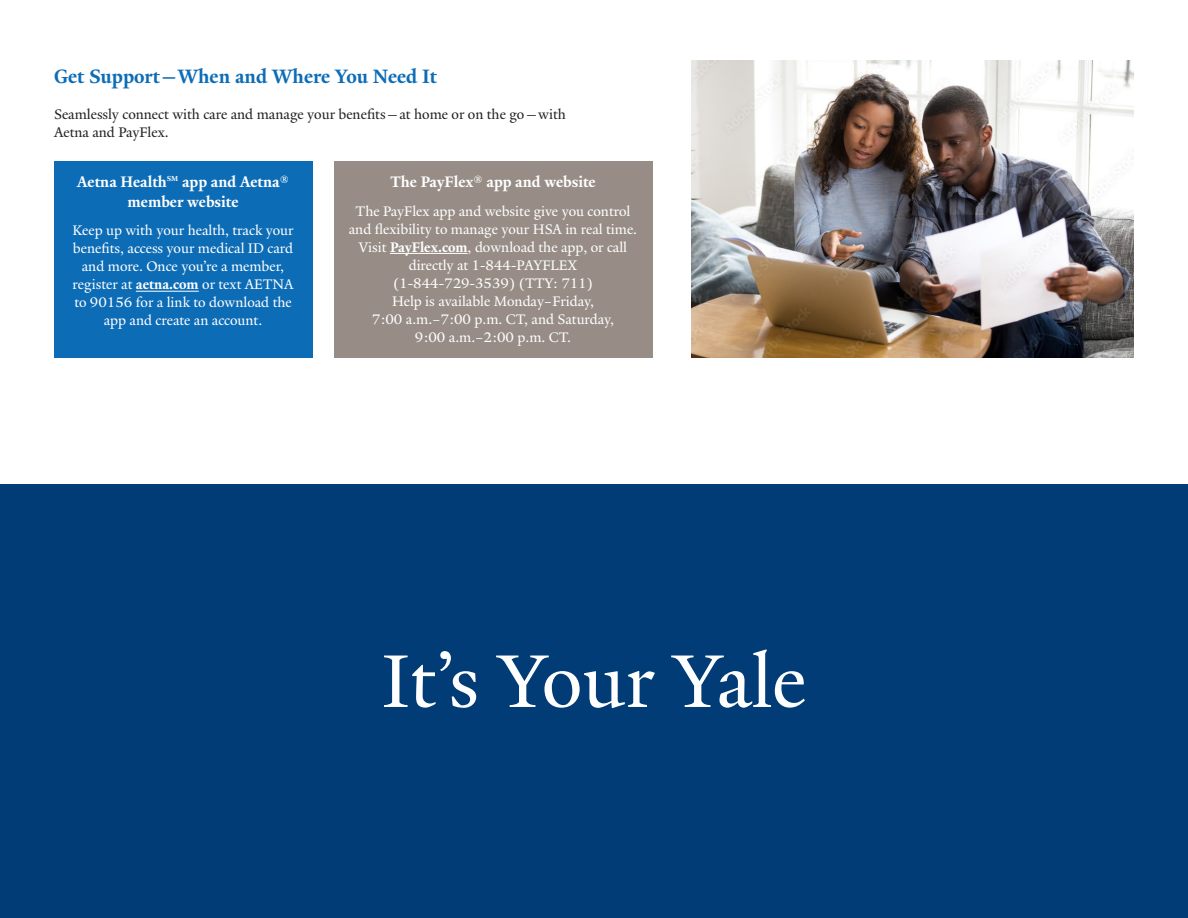
<style>
.page{position:relative;width:1188px;height:918px;background:#fff}
.page>*{position:absolute;margin:0;border:0;box-sizing:border-box;transform-origin:0 0}
.t1{font:81px "Yale New";color:#fff}
.t2{font:700 21px "Yale New";color:#0d6cb6}
.Header_2{font:700 16.5px/19.8px "Yale New";color:#fff;text-align:center}
.Body_copy{font:15px/18px "Yale New";color:#fff;text-align:center}
.t3{font:15px/18px "Yale New";color:#231f20}
.s1{font-weight:700}
</style>
<div class="page">
<img style="left:692px;top:60px;width:442px;height:298px">
<div style="left:54px;top:161px;width:258px;height:197px;background:#0d6cb6"></div>
<hr style="left:136px;top:291px;width:63px;height:1px;background:#fff">
<div style="left:334px;top:161px;width:318px;height:197px;background:#978d86"></div>
<hr style="left:390px;top:253px;width:78px;height:1px;background:#fff">
<div style="left:0;top:485px;width:1188px;height:433px;background:#013c76"></div>
<p class="t2" style="left:54px;top:64px;width:384px">Get Support—When and Where You Need It</p>
<p class="t3" style="left:54px;top:105px;width:513px">Seamlessly connect with care and manage your benefits—at home or on the go—with<br>Aetna and PayFlex.</p>
<p class="Header_2" style="left:77px;top:172px;width:213px">Aetna Health<sup>SM</sup> app and Aetna® member website</p>
<p class="Body_copy" style="left:72px;top:222px;width:223px">Keep up with your health, track your benefits, access your medical ID card and more. Once you’re a member, register at <span class="s1">aetna.com</span> or text AETNA to 90156 for a link to download the app and create an account.</p>
<p class="Header_2" style="left:390px;top:172px;width:207px">The PayFlex® app and website</p>
<p class="Body_copy" style="left:349px;top:202px;width:290px">The PayFlex app and website give you control and flexibility to manage your HSA in real time.<br>Visit <span class="s1">PayFlex.com</span>, download the app, or call directly at 1-844-PAYFLEX (1-844-729-3539) (TTY: 711)<br>Help is available Monday–Friday,<br>7:00 a.m.–7:00 p.m. CT, and Saturday,<br>9:00 a.m.–2:00 p.m. CT.</p>
<p class="t1" style="left:382px;top:633px;width:426px">It’s Your Yale</p>
</div>
